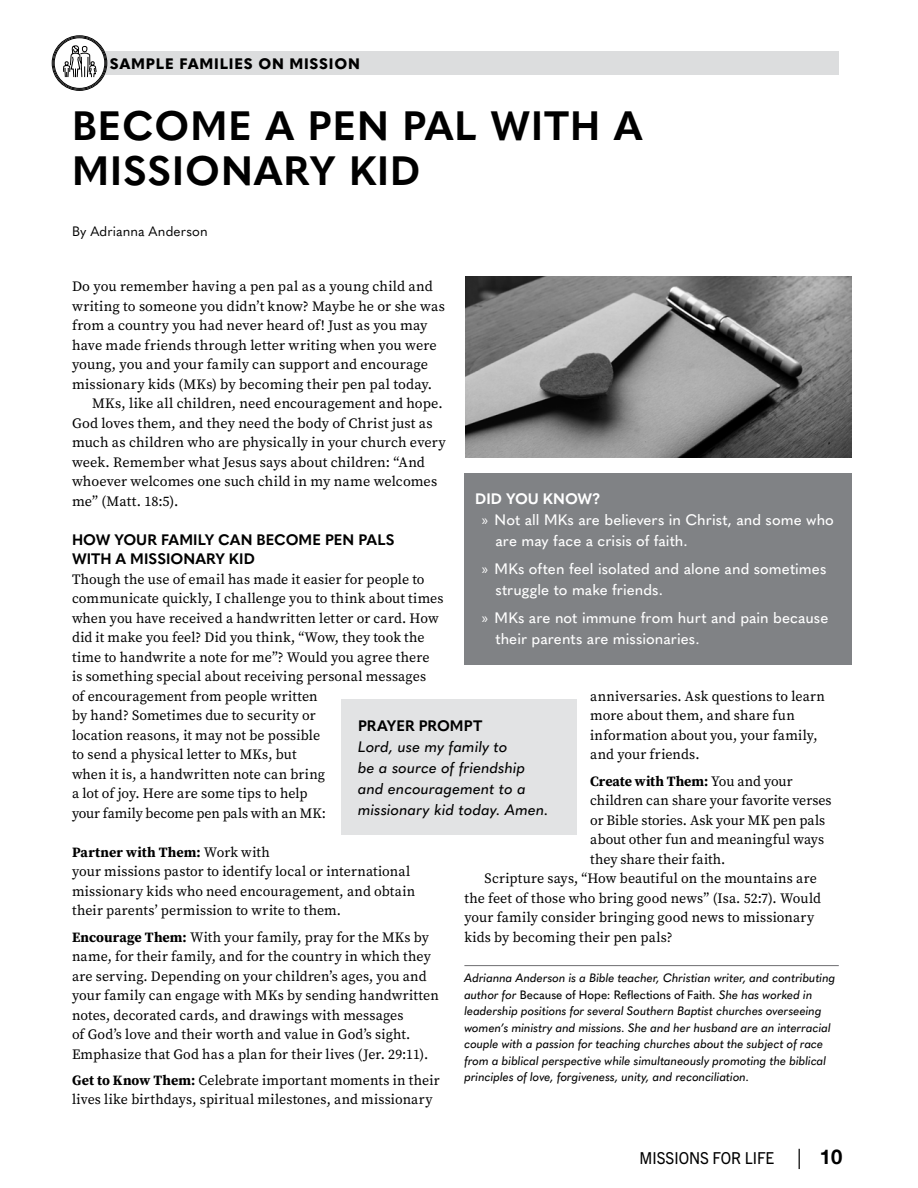
<style>
.page{position:relative;width:918px;height:1188px;background:#fff}
.page>*{position:absolute;margin:0;border:0;box-sizing:border-box;transform-origin:0 0}
.t1{font:700 40.5px/45px "Quasimoda";letter-spacing:.025em;color:#000}
.t2{font:16.5px "Trade Gothic Next LT Pro";color:#000;scale:.93 1}
.t3{font:500 15px/21px "Quasimoda";letter-spacing:.005em;color:#fff}
.t4{font:italic 500 15px/21px "Quasimoda";color:#000}
.t5{font:700 15px/19.5px "Quasimoda";color:#000}
.t6{font:800 15px "Quasimoda";letter-spacing:.05em;color:#000}
.t7{font:700 15px "Quasimoda";letter-spacing:.005em;color:#fff}
.t8{font:14.25px/19.5px "Source Serif Pro";letter-spacing:.005em;color:#000}
.t9{font:700 14.25px "Source Serif Pro";letter-spacing:-.005em;color:#000}
.t10{font:13.5px "Quasimoda";letter-spacing:.005em;color:#000}
.t11{font:italic 500 12px/16.5px "Quasimoda";letter-spacing:-.005em;color:#000}
.s1{font-weight:700}
.s2{font-family:"Myriad Pro";font-weight:400}
.s3{font-weight:400}
.s4{font-style:normal}
.s5{font-family:"Minion Pro";font-size:20.25px}
.s6{font-family:"Helvetica Neue";font-weight:700;font-size:20.25px}
</style>
<div class="page">
<hr style="left:464px;top:965px;width:375px;height:1px;background:#6d6e71">
<div style="left:72px;top:51px;width:767px;height:24px;background:#dcddde"></div>
<div style="left:54px;top:38px;width:51px;height:50px;background:#fff;border-radius:50%"></div>
<div style="left:52px;top:36px;width:55px;height:55px;border:1px solid #000;border-radius:50%"></div>
<div style="left:53px;top:37px;width:53px;height:53px;border:1px solid #000;border-radius:50%"></div>
<div style="left:54px;top:38px;width:51px;height:51px;border:1px solid #000;border-radius:50%"></div>
<svg style="left:63px;top:45px;width:34px;height:33px"></svg>
<div style="left:341px;top:699px;width:236px;height:136px;background:#e2e3e4"></div>
<div style="left:464px;top:473px;width:388px;height:192px;background:#808285"></div>
<img style="left:465px;top:277px;width:387px;height:180px">
<p class="t6" style="left:110px;top:52px;width:251px">SAMPLE FAMILIES ON MISSION</p>
<h1 class="t1" style="left:72px;top:101px;width:572px">BECOME A PEN PAL WITH A<br>MISSIONARY KID</h1>
<p class="t10" style="left:72px;top:221px;width:137px">By Adrianna Anderson</p>
<p class="t8" style="left:72px;top:277px;width:362px">Do you remember having a pen pal as a young child and</p>
<p class="t8" style="left:72px;top:296px;width:374px">writing to someone you didn’t know? Maybe he or she was</p>
<p class="t8" style="left:72px;top:316px;width:357px">from a country you had never heard of! Just as you may</p>
<p class="t8" style="left:72px;top:335px;width:366px">have made friends through letter writing when you were</p>
<p class="t8" style="left:72px;top:355px;width:358px">young, you and your family can support and encourage</p>
<p class="t8" style="left:72px;top:374px;width:362px">missionary kids (MKs) by becoming their pen pal today.</p>
<p class="t8" style="left:92px;top:394px;width:352px">MKs, like all children, need encouragement and hope.</p>
<p class="t8" style="left:72px;top:413px;width:362px">God loves them, and they need the body of Christ just as</p>
<p class="t8" style="left:72px;top:433px;width:375px">much as children who are physically in your church every</p>
<p class="t8" style="left:72px;top:452px;width:354px">week. Remember what Jesus says about children: “And</p>
<p class="t8" style="left:72px;top:472px;width:367px">whoever welcomes one such child in my name welcomes</p>
<p class="t8" style="left:72px;top:491px;width:108px">me” (Matt. 18:5).</p>
<p class="t5" style="left:72px;top:529px;width:324px">HOW YOUR FAMILY CAN BECOME PEN PALS<br>WITH A MISSIONARY KID</p>
<p class="t8" style="left:72px;top:569px;width:373px">Though the use of email has made it easier for people to communicate quickly, I challenge you to think about times when you have received a handwritten letter or card. How did it make you feel? Did you think, “Wow, they took the time to handwrite a note for me”? Would you agree there<br>is something special about receiving personal messages<br>of encouragement from people written<br>by hand? Sometimes due to security or<br>location reasons, it may not be possible<br>to send a physical letter to MKs, but<br>when it is, a handwritten note can bring<br>a lot of joy. Here are some tips to help<br>your family become pen pals with an MK:</p>
<p class="t8" style="left:72px;top:842px;width:345px"><span class="s1">Partner with Them:</span> Work with<br>your missions pastor to identify local or international missionary kids who need encouragement, and obtain their parents’ permission to write to them.</p>
<p class="t8" style="left:72px;top:927px;width:368px"><span class="s1">Encourage Them:</span> With your family, pray for the MKs by name, for their family, and for the country in which they are serving. Depending on your children’s ages, you and your family can engage with MKs by sending handwritten notes, decorated cards, and drawings with messages<br>of God’s love and their worth and value in God’s sight.<br>Emphasize that God has a plan for their lives (Jer. 29:11).</p>
<p class="t8" style="left:72px;top:1070px;width:369px"><span class="s1">Get to Know Them:</span> Celebrate important moments in their lives like birthdays, spiritual milestones, and missionary</p>
<p class="t7" style="left:475px;top:487px;width:127px">DID YOU KNOW?</p>
<p class="t3" style="left:482px;top:509px;width:353px"><span class="s2">»</span> Not all MKs are believers in Christ, and some who</p>
<p class="t3" style="left:495px;top:530px;width:194px">are may face a crisis of faith.</p>
<p class="t3" style="left:495px;top:557px;width:332px;text-indent:-14px"><span class="s2">»</span> MKs often feel isolated and alone and sometimes struggle to make friends.</p>
<p class="t3" style="left:495px;top:606px;width:334px;text-indent:-14px"><span class="s2">»</span> MKs are not immune from hurt and pain because their parents are missionaries.</p>
<p class="t8" style="left:590px;top:686px;width:236px">anniversaries. Ask questions to learn more about them, and share fun information about you, your family, and your friends.</p>
<p class="t9" style="left:590px;top:771px;width:204px">Create with Them: <span class="s3">You and your</span></p>
<p class="t8" style="left:590px;top:791px;width:243px">children can share your favorite verses</p>
<p class="t8" style="left:590px;top:810px;width:237px">or Bible stories. Ask your MK pen pals</p>
<p class="t8" style="left:590px;top:830px;width:236px">about other fun and meaningful ways</p>
<p class="t8" style="left:590px;top:849px;width:137px">they share their faith.</p>
<p class="t8" style="left:485px;top:869px;width:334px">Scripture says, “How beautiful on the mountains are</p>
<p class="t8" style="left:464px;top:888px;width:358px">the feet of those who bring good news” (Isa. 52:7). Would</p>
<p class="t8" style="left:464px;top:908px;width:351px">your family consider bringing good news to missionary</p>
<p class="t8" style="left:464px;top:927px;width:210px">kids by becoming their pen pals?</p>
<p class="t11" style="left:464px;top:969px;width:373px">Adrianna Anderson is a Bible teacher, Christian writer, and contributing author for <span class="s4">Because of Hope: Reflections of Faith</span>. She has worked in leadership positions for several Southern Baptist churches overseeing women’s ministry and missions. She and her husband are an interracial couple with a passion for teaching churches about the subject of race from a biblical perspective while simultaneously promoting the biblical principles of love, forgiveness, unity, and reconciliation.</p>
<p class="t5" style="left:358px;top:714px;width:126px">PRAYER PROMPT</p>
<p class="t4" style="left:358px;top:735px;width:192px">Lord, use my family to<br>be a source of friendship and encouragement to a missionary kid today. Amen.</p>
<p class="t2" style="left:640px;top:1147px;width:220px">MISSIONS FOR LIFE <span class="s5">|</span> <span class="s6">10</span></p>
</div>
